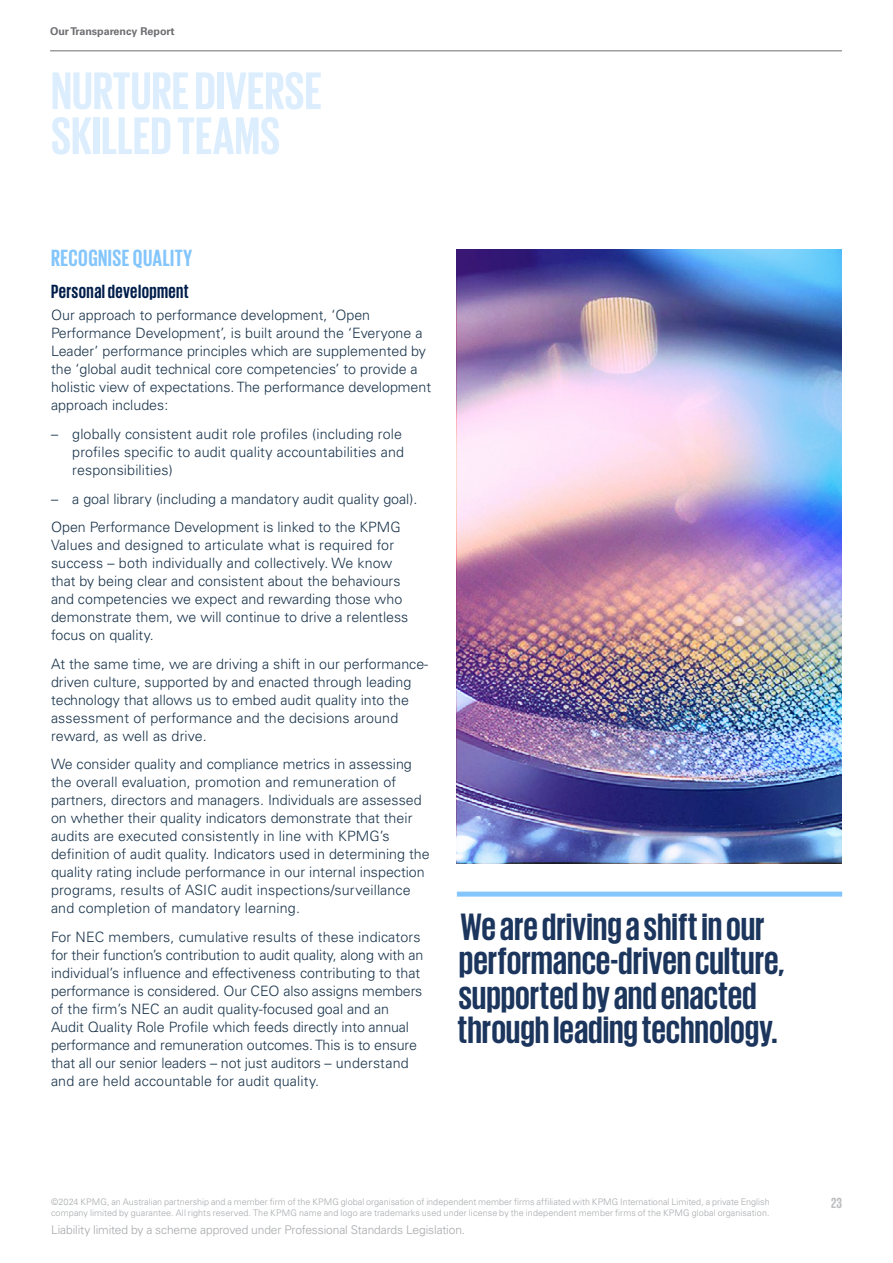
<style>
.page{position:relative;width:893px;height:1263px;background:#fff}
.page>*{position:absolute;margin:0;border:0;box-sizing:border-box;transform-origin:0 0}
.t1{font:700 54px/45px "KPMG";color:#dceefe}
.t2{font:700 39px/34.5px "KPMG";color:#1b355d}
.t3{font:700 24px "KPMG";letter-spacing:.02em;color:#84c6fc}
.t4{font:700 19.5px "KPMG";letter-spacing:.02em;color:#001d4a}
.t5{font:700 15px "KPMG";color:#bcbec0}
.t6{font:300 14.25px/18px "Univers LT Std";color:#1b354c}
.t7{font:300 12px "Univers LT Std";letter-spacing:-.01em;color:#a7a9ac}
.t8{font:700 10.65px "Univers LT Std";color:#6d6e71}
.t9{font:300 9px/10.8px "Univers LT Std";letter-spacing:.005em;color:#a7a9ac}
</style>
<div class="page">
<div style="left:457px;top:891px;width:385px;height:6px;background:#84c6fc"></div>
<img style="left:457px;top:249px;width:385px;height:612px">
<hr style="left:50px;top:51px;width:792px;height:1px;background:#6d6e71">
<p class="t8" style="left:50px;top:25px;width:126px">Our Transparency Report</p>
<h1 class="t1" style="left:51px;top:67px;width:272px">NURTURE DIVERSE<br>SKILLED TEAMS</h1>
<h3 class="t3" style="left:51px;top:246px;width:143px">RECOGNISE QUALITY</h3>
<h3 class="t4" style="left:51px;top:282px;width:139px">Personal development</h3>
<p class="t6" style="left:51px;top:306px;width:382px">Our approach to performance development, ‘Open Performance Development’, is built around the ‘Everyone a Leader’ performance principles which are supplemented by the ‘global audit technical core competencies’ to provide a holistic view of expectations. The performance development approach includes:</p>
<p class="t6" style="left:72px;top:425px;width:333px;text-indent:-21px">– globally consistent audit role profiles (including role profiles specific to audit quality accountabilities and responsibilities)</p>
<p class="t6" style="left:51px;top:484px;width:368px;line-height:28.7px">– a goal library (including a mandatory audit quality goal).<br>Open Performance Development is linked to the KPMG</p>
<p class="t6" style="left:51px;top:536px;width:359px">Values and designed to articulate what is required for success – both individually and collectively. We know that by being clear and consistent about the behaviours and competencies we expect and rewarding those who demonstrate them, we will continue to drive a relentless focus on quality.</p>
<p class="t6" style="left:51px;top:655px;width:379px">At the same time, we are driving a shift in our performance&shy;driven culture, supported by and enacted through leading technology that allows us to embed audit quality into the assessment of performance and the decisions around reward, as well as drive.</p>
<p class="t6" style="left:51px;top:755px;width:380px">We consider quality and compliance metrics in assessing the overall evaluation, promotion and remuneration of partners, directors and managers. Individuals are assessed on whether their quality indicators demonstrate that their audits are executed consistently in line with KPMG’s definition of audit quality. Indicators used in determining the quality rating include performance in our internal inspection programs, results of ASIC audit inspections/surveillance and completion of mandatory learning.</p>
<p class="t6" style="left:51px;top:928px;width:374px">For NEC members, cumulative results of these indicators for their function’s contribution to audit quality, along with an individual’s influence and effectiveness contributing to that performance is considered. Our CEO also assigns members of the firm’s NEC an audit quality-focused goal and an Audit Quality Role Profile which feeds directly into annual performance and remuneration outcomes. This is to ensure that all our senior leaders – not just auditors – understand and are held accountable for audit quality.</p>
<h2 class="t2" style="left:457px;top:908px;width:329px">We are driving a shift in our performance-driven culture, supported by and enacted through leading technology.</h2>
<p class="t9" style="left:51px;top:1196px;width:720px">©2024 KPMG, an Australian partnership and a member firm of the KPMG global organisation of independent member firms affiliated with KPMG International Limited, a private English company limited by guarantee. All rights reserved. The KPMG name and logo are trademarks used under license by the independent member firms of the KPMG global organisation.</p>
<p class="t7" style="left:51px;top:1223px;width:416px">Liability limited by a scheme approved under Professional Standards Legislation.</p>
<p class="t5" style="left:831px;top:1196px;width:12px">23</p>
</div>
